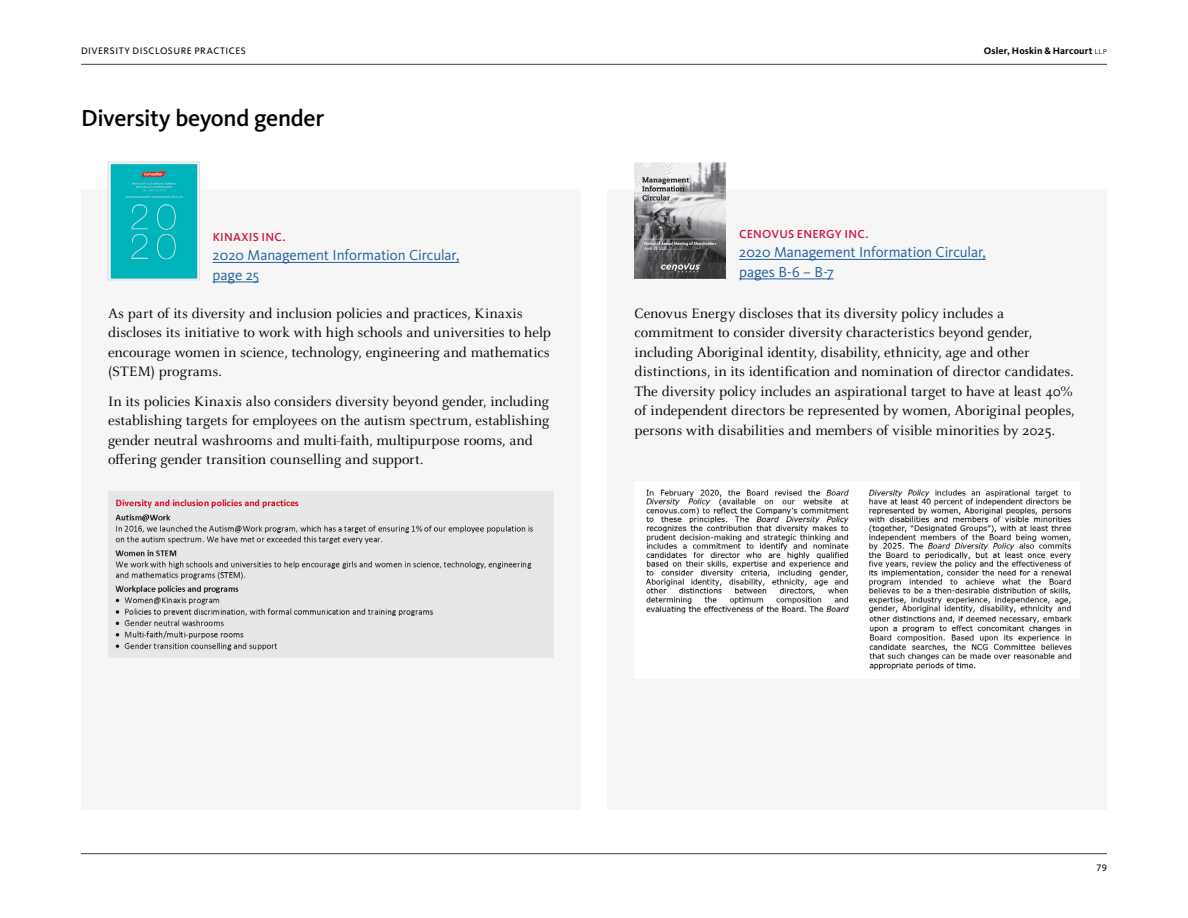
<style>
.page{position:relative;width:1188px;height:918px;background:#fff}
.page>*{position:absolute;margin:0;border:0;box-sizing:border-box;transform-origin:0 0}
.t1{font:500 24px "Kievit Pro";letter-spacing:-.015em;color:#000}
.t2{font:15px/19.5px "Celeste OT";letter-spacing:-.005em;color:#000}
.t3{font:15px/19.5px "Kievit Pro";letter-spacing:-.005em;color:#215e9e}
.t4{font:500 12px "Kievit Pro";letter-spacing:.02em;color:#cd163f}
.t5{font:9.75px "Kievit Pro";letter-spacing:.05em;color:#000}
.t6{font:700 9.75px "Kievit Pro";letter-spacing:.015em;color:#000}
.s1{font-weight:300}
</style>
<div class="page">
<hr style="left:81px;top:853px;width:1026px;height:1px;background:#414141">
<hr style="left:81px;top:64px;width:1026px;height:1px;background:#414141">
<div style="left:81px;top:189px;width:499px;height:621px;background:#f6f6f6"></div>
<div style="left:608px;top:189px;width:499px;height:621px;background:#f6f6f6"></div>
<hr style="left:213px;top:262px;width:246px;height:1px;background:#215e9e">
<hr style="left:213px;top:282px;width:46px;height:1px;background:#215e9e">
<img style="left:110px;top:164px;width:88px;height:114px">
<div style="left:108px;top:162px;width:92px;height:118px;border:1px solid #d9d9d9"></div>
<hr style="left:739px;top:259px;width:247px;height:1px;background:#215e9e">
<hr style="left:739px;top:279px;width:95px;height:1px;background:#215e9e">
<img style="left:634px;top:162px;width:92px;height:117px">
<img style="left:108px;top:491px;width:445px;height:167px">
<img style="left:646px;top:489px;width:426px;height:181px">
<p class="t5" style="left:81px;top:45px;width:166px">DIVERSITY DISCLOSURE PRACTICES</p>
<p class="t6" style="left:984px;top:45px;width:125px">Osler, Hoskin &amp; Harcourt <span class="s1">llp</span></p>
<h1 class="t1" style="left:81px;top:104px;width:245px">Diversity beyond gender</h1>
<p class="t4" style="left:213px;top:230px;width:74px">KINAXIS INC.</p>
<p class="t3" style="left:213px;top:246px;width:248px">2020 Management Information Circular, page 25</p>
<p class="t2" style="left:108px;top:303px;width:444px">As part of its diversity and inclusion policies and practices, Kinaxis discloses its initiative to work with high schools and universities to help encourage women in science, technology, engineering and mathematics (STEM) programs.</p>
<p class="t2" style="left:108px;top:391px;width:443px">In its policies Kinaxis also considers diversity beyond gender, including establishing targets for employees on the autism spectrum, establishing gender neutral washrooms and multi-faith, multipurpose rooms, and offering gender transition counselling and support.</p>
<p class="t4" style="left:739px;top:227px;width:131px">CENOVUS ENERGY INC.</p>
<p class="t3" style="left:739px;top:242px;width:248px">2020 Management Information Circular, pages B-6 – B-7</p>
<p class="t2" style="left:634px;top:303px;width:442px">Cenovus Energy discloses that its diversity policy includes a commitment to consider diversity characteristics beyond gender, including Aboriginal identity, disability, ethnicity, age and other distinctions, in its identification and nomination of director candidates.<br>The diversity policy includes an aspirational target to have at least 40% of independent directors be represented by women, Aboriginal peoples, persons with disabilities and members of visible minorities by 2025.</p>
<p class="t5" style="left:1097px;top:862px;width:12px">79</p>
</div>
